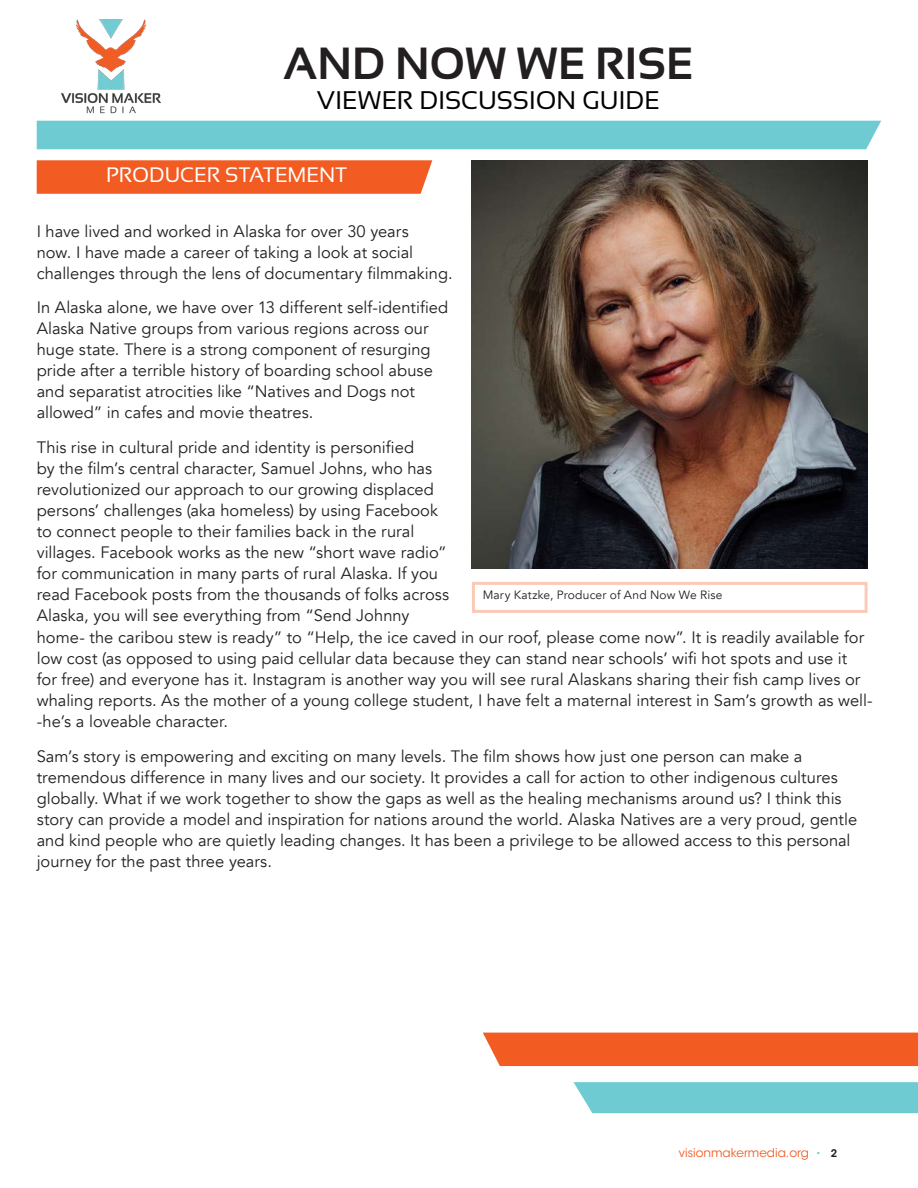
<style>
.page{position:relative;width:918px;height:1188px;background:#fff}
.page>*{position:absolute;margin:0;border:0;box-sizing:border-box;transform-origin:0 0}
.t1{font:700 45px "Sansation";letter-spacing:.005em;color:#231f20}
.t2{font:25.5px "Sansation";color:#000}
.t3{font:21px "Sansation";letter-spacing:-.005em;color:#fff}
.t4{font:16.5px/21px "Avenir";color:#231f20}
.t5{font:12px "Avenir";letter-spacing:.015em;color:#231f20}
.t6{font:12px "ITC Avant Garde Std";color:#f25b21}
.s1{font-size:10.5px;color:#6fcbd2}
.s2{font-weight:600;font-size:10.5px;color:#231f20}
</style>
<div class="page">
<img style="left:62px;top:19px;width:99px;height:95px">
<div style="left:37px;top:121px;width:844px;height:28px;background:#6fcbd2"></div>
<svg style="left:37px;top:160px;width:395px;height:34px;background:#f25f27"></svg>
<img style="left:472px;top:160px;width:396px;height:408px">
<div style="left:483px;top:1033px;width:435px;height:33px;background:#f25b21"></div>
<div style="left:573px;top:1082px;width:345px;height:31px;background:#6fcbd2"></div>
<h1 class="t1" style="left:283px;top:39px;width:412px">AND NOW WE RISE</h1>
<h2 class="t2" style="left:317px;top:86px;width:345px">VIEWER DISCUSSION GUIDE</h2>
<p class="t3" style="left:106px;top:163px;width:243px">PRODUCER STATEMENT</p>
<p class="t4" style="left:37px;top:221px;width:417px">I have lived and worked in Alaska for over 30 years<br>now. I have made a career of taking a look at social challenges through the lens of documentary filmmaking.</p>
<p class="t4" style="left:37px;top:297px;width:413px">In Alaska alone, we have over 13 different self-identified Alaska Native groups from various regions across our huge state. There is a strong component of resurging pride after a terrible history of boarding school abuse and separatist atrocities like “Natives and Dogs not allowed” in cafes and movie theatres.</p>
<p class="t4" style="left:37px;top:437px;width:414px">This rise in cultural pride and identity is personified<br>by the film’s central character, Samuel Johns, who has revolutionized our approach to our growing displaced persons’ challenges (aka homeless) by using Facebook to connect people to their families back in the rural villages. Facebook works as the new “short wave radio” for communication in many parts of rural Alaska. If you read Facebook posts from the thousands of folks across Alaska, you will see everything from “Send Johnny</p>
<p class="t5" style="left:483px;top:588px;width:241px">Mary Katzke, Producer of And Now We Rise</p>
<p class="t4" style="left:37px;top:627px;width:838px">home- the caribou stew is ready” to “Help, the ice caved in our roof, please come now”. It is readily available for low cost (as opposed to using paid cellular data because they can stand near schools’ wifi hot spots and use it<br>for free) and everyone has it. Instagram is another way you will see rural Alaskans sharing their fish camp lives or whaling reports. As the mother of a young college student, I have felt a maternal interest in Sam’s growth as well--he’s a loveable character.</p>
<p class="t4" style="left:37px;top:746px;width:822px">Sam’s story is empowering and exciting on many levels. The film shows how just one person can make a tremendous difference in many lives and our society. It provides a call for action to other indigenous cultures globally. What if we work together to show the gaps as well as the healing mechanisms around us? I think this story can provide a model and inspiration for nations around the world. Alaska Natives are a very proud, gentle and kind people who are quietly leading changes. It has been a privilege to be allowed access to this personal journey for the past three years.</p>
<p class="t6" style="left:679px;top:1146px;width:160px">visionmakermedia.org <span class="s1">•</span> <span class="s2">2</span></p>
</div>
